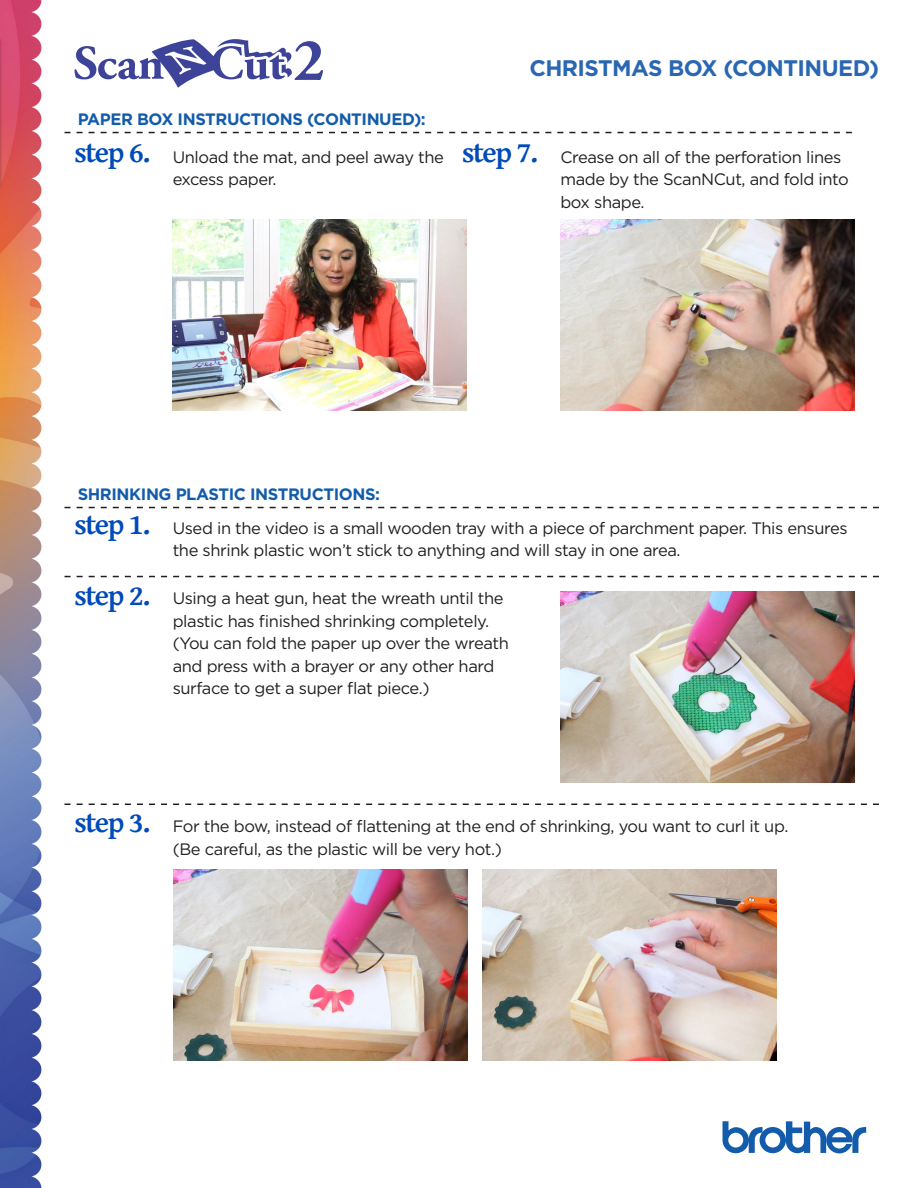
<style>
.page{position:relative;width:918px;height:1188px;background:#fff}
.page>*{position:absolute;margin:0;border:0;box-sizing:border-box;transform-origin:0 0}
.t1{font:700 29.7px "Gentium Basic";letter-spacing:-.05em;color:#004aba}
.t2{font:700 22.5px "Gotham";letter-spacing:-.025em;color:#2a67b2}
.t3{font:16.5px/22.5px "Gotham";letter-spacing:-.025em;color:#231f20}
.t4{font:700 16.5px "Gotham";letter-spacing:-.025em;color:#135cab}
</style>
<div class="page">
<img style="left:0;top:0;width:879px;height:1188px">
<svg style="left:75px;top:39px;width:248px;height:49px"></svg>
<img style="left:173px;top:220px;width:294px;height:191px">
<svg style="left:65px;top:132px;width:787px;height:1px"></svg>
<img style="left:560px;top:220px;width:294px;height:191px">
<svg style="left:65px;top:507px;width:814px;height:1px"></svg>
<img style="left:560px;top:592px;width:294px;height:191px">
<img style="left:174px;top:869px;width:294px;height:191px">
<svg style="left:65px;top:576px;width:814px;height:1px"></svg>
<svg style="left:65px;top:804px;width:814px;height:1px"></svg>
<svg style="left:723px;top:1121px;width:143px;height:32px"></svg>
<img style="left:483px;top:869px;width:294px;height:191px">
<p class="t4" style="left:78px;top:110px;width:350px">PAPER BOX INSTRUCTIONS (CONTINUED):</p>
<p class="t1" style="left:75px;top:130px;width:77px">step 6.</p>
<p class="t3" style="left:173px;top:146px;width:273px">Unload the mat, and peel away the excess paper.</p>
<p class="t2" style="left:529px;top:55px;width:351px">CHRISTMAS BOX (CONTINUED)</p>
<p class="t1" style="left:462px;top:130px;width:77px">step 7.</p>
<p class="t3" style="left:560px;top:146px;width:290px">Crease on all of the perforation lines made by the ScanNCut, and fold into box shape.</p>
<p class="t4" style="left:78px;top:485px;width:304px">SHRINKING PLASTIC INSTRUCTIONS:</p>
<p class="t1" style="left:75px;top:502px;width:77px">step 1.</p>
<p class="t3" style="left:173px;top:516px;width:676px">Used in the video is a small wooden tray with a piece of parchment paper. This ensures the shrink plastic won’t stick to anything and will stay in one area.</p>
<p class="t1" style="left:75px;top:573px;width:77px">step 2.</p>
<p class="t3" style="left:173px;top:587px;width:338px">Using a heat gun, heat the wreath until the plastic has finished shrinking completely. (You can fold the paper up over the wreath and press with a brayer or any other hard surface to get a super flat piece.)</p>
<p class="t1" style="left:75px;top:800px;width:77px">step 3.</p>
<p class="t3" style="left:173px;top:815px;width:617px">For the bow, instead of flattening at the end of shrinking, you want to curl it up. (Be careful, as the plastic will be very hot.)</p>
</div>
